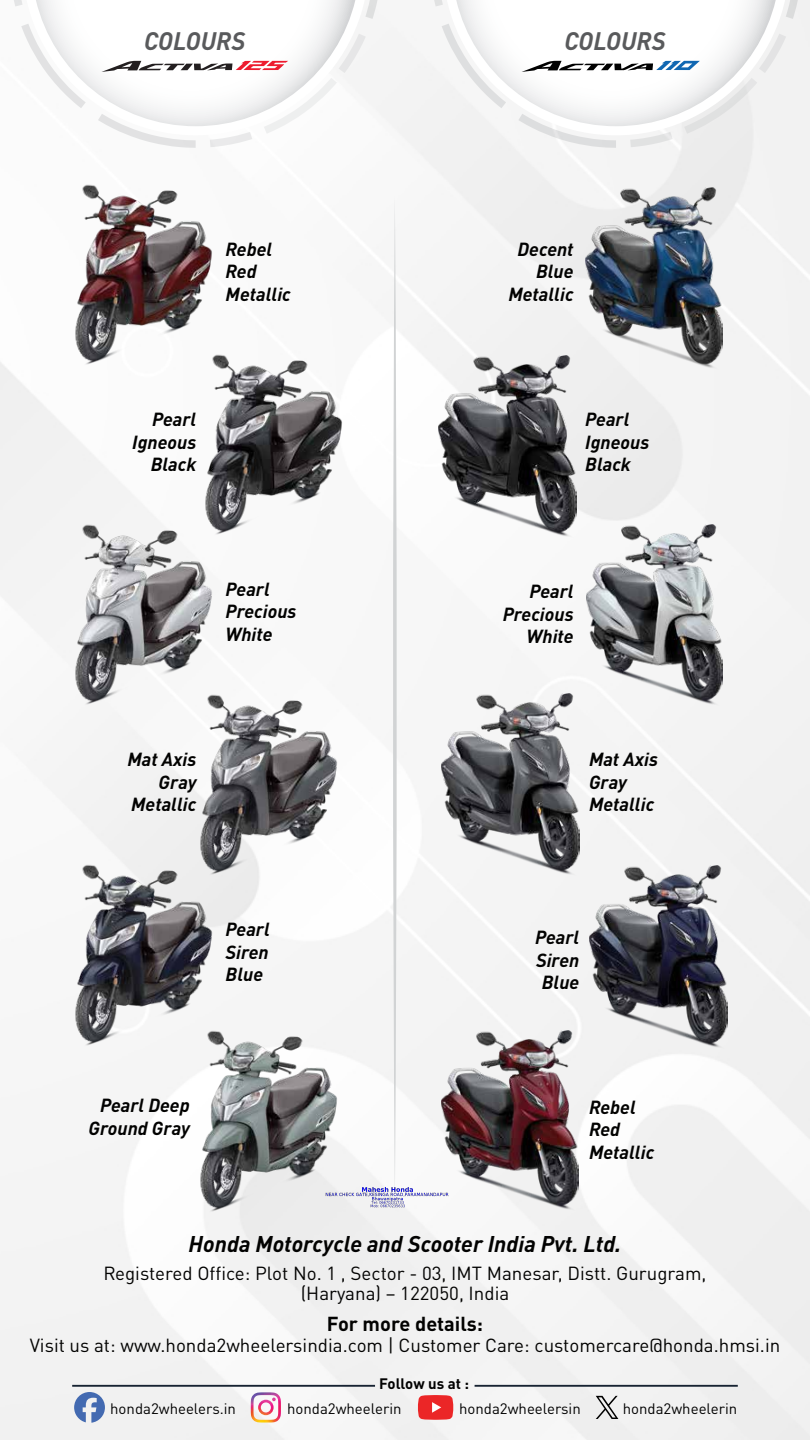
<style>
.page{position:relative;width:810px;height:1440px;background:#f4f4f4}
.page>*{position:absolute;margin:0;border:0;box-sizing:border-box;transform-origin:0 0}
.t1{font:italic 700 25px "DIN Pro";color:#595a5c}
.t2{font:italic 700 22.5px "DIN Pro";color:#020201}
.t3{font:700 20px "DIN Pro";color:#020201}
.t4{font:italic 700 18.75px/22.5px "DIN Pro";color:#020201;text-align:right}
.t5{font:18.75px/20.5px "DIN Pro";color:#020201;text-align:center}
.t6{font:15px "DIN Pro";color:#010101}
.t7{font:700 15px "DIN Pro";color:#010101}
</style>
<div class="page">
<svg style="left:74px;top:1392px;width:31px;height:31px"></svg>
<img style="left:251px;top:1392px;width:30px;height:31px">
<svg style="left:418px;top:1395px;width:35px;height:25px"></svg>
<svg style="left:596px;top:1396px;width:22px;height:23px"></svg>
<hr style="left:475px;top:1385px;width:263px;height:2px;background:#172332">
<hr style="left:72px;top:1385px;width:303px;height:2px;background:#172332">
<img style="left:25px;top:174px;width:238px;height:197px">
<img style="left:150px;top:1021px;width:238px;height:196px">
<svg style="left:10px;top:0;width:371px;height:148px"></svg>
<svg style="left:430px;top:0;width:371px;height:148px"></svg>
<svg style="left:392px;top:196px;width:5px;height:990px"></svg>
<img style="left:155px;top:345px;width:238px;height:196px">
<img style="left:25px;top:514px;width:238px;height:197px">
<img style="left:150px;top:685px;width:238px;height:196px">
<img style="left:25px;top:855px;width:238px;height:196px">
<img style="left:585px;top:187px;width:138px;height:182px">
<img style="left:439px;top:355px;width:137px;height:182px">
<img style="left:586px;top:524px;width:137px;height:181px">
<img style="left:441px;top:694px;width:138px;height:182px">
<img style="left:590px;top:866px;width:138px;height:182px">
<img style="left:442px;top:1030px;width:137px;height:181px">
<img style="left:325px;top:1186px;width:125px;height:22px">
<h1 class="t1" style="left:144px;top:20px;width:103px">COLOURS</h1>
<h1 class="t1" style="left:564px;top:20px;width:103px">COLOURS</h1>
<p class="t4" style="left:226px;top:236px;width:67px;text-align:left">Rebel<br>Red<br>Metallic</p>
<p class="t4" style="left:132px;top:406px;width:66px">Pearl<br>Igneous<br>Black</p>
<p class="t4" style="left:226px;top:575px;width:72px;text-align:left">Pearl<br>Precious<br>White</p>
<p class="t4" style="left:127px;top:746px;width:70px">Mat Axis<br>Gray<br>Metallic</p>
<p class="t4" style="left:226px;top:916px;width:46px;text-align:justify">Pearl Siren Blue</p>
<p class="t4" style="left:89px;top:1092px;width:103px">Pearl Deep<br>Ground Gray</p>
<p class="t4" style="left:508px;top:236px;width:67px">Decent<br>Blue<br>Metallic</p>
<p class="t4" style="left:585px;top:406px;width:66px;text-align:left">Pearl<br>Igneous<br>Black</p>
<p class="t4" style="left:503px;top:578px;width:72px">Pearl<br>Precious<br>White</p>
<p class="t4" style="left:589px;top:746px;width:70px;text-align:left">Mat Axis<br>Gray<br>Metallic</p>
<p class="t4" style="left:535px;top:924px;width:46px;text-align:justify">Pearl Siren Blue</p>
<p class="t4" style="left:589px;top:1093px;width:67px;text-align:left">Rebel<br>Red<br>Metallic</p>
<p class="t2" style="left:189px;top:1225px;width:434px">Honda Motorcycle and Scooter India Pvt. Ltd.</p>
<p class="t5" style="left:103px;top:1261px;width:605px">Registered Office: Plot No. 1 , Sector - 03, IMT Manesar, Distt. Gurugram, (Haryana) – 122050, India</p>
<p class="t3" style="left:327px;top:1308px;width:158px">For more details:</p>
<p class="t5" style="left:30px;top:1334px;width:752px">Visit us at: www.honda2wheelersindia.com | Customer Care: customercare@honda.hmsi.in</p>
<p class="t7" style="left:379px;top:1371px;width:91px">Follow us at :</p>
<p class="t6" style="left:110px;top:1396px;width:127px">honda2wheelers.in</p>
<p class="t6" style="left:287px;top:1396px;width:116px">honda2wheelerin</p>
<p class="t6" style="left:459px;top:1396px;width:123px">honda2wheelersin</p>
<p class="t6" style="left:623px;top:1396px;width:116px">honda2wheelerin</p>
</div>
